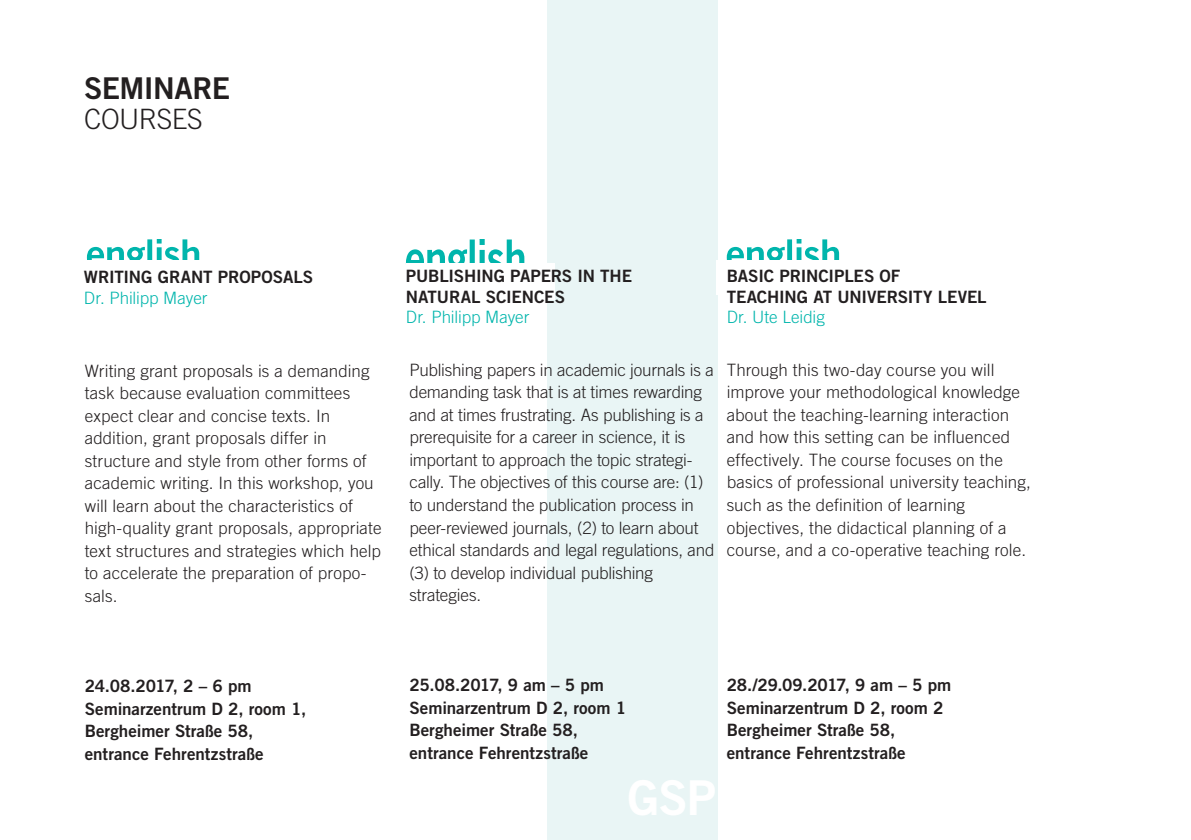
<style>
.page{position:relative;width:1191px;height:840px;background:#fff}
.page>*{position:absolute;margin:0;border:0;box-sizing:border-box;transform-origin:0 0}
.t1{font:48px "Trade Gothic LT Std Bd 2";color:#fff}
.Headline{font:30px "Trade Gothic LT Std Bd 2";letter-spacing:-.02em;color:#231f20}
.Headline-2{font:300 28px "Trade Gothic LT Std";letter-spacing:-.015em;color:#231f20}
.Fließtext_light8_5pt{font:300 17px/22.4px "Trade Gothic LT Std";letter-spacing:.005em;color:#231f20}
.Fließtext_light8_5pt-2{font:17px/22.4px "Trade Gothic LT Std Bd 2";color:#231f20}
.Fliesstext{font:17px/20.4px "Trade Gothic LT Std Bd 2";letter-spacing:-.01em;color:#231f20}
.Subhead_klein{font:17px/20.4px "Trade Gothic LT Std Bd 2";letter-spacing:-.01em;color:#231f20}
.s1{font-family:"Trade Gothic LT Std";font-weight:300;color:#00b5ac}
</style>
<div class="page">
<div style="left:547px;top:0;width:170px;height:839px;background:#e9f5f5"></div>
<svg style="left:726px;top:239px;width:113px;height:21px"></svg>
<svg style="left:87px;top:239px;width:112px;height:21px"></svg>
<svg style="left:406px;top:239px;width:118px;height:24px"></svg>
<div style="left:406px;top:263px;width:149px;height:36px;background:#fff"></div>
<p class="Headline" style="left:84px;top:70px;width:148px">SEMINARE</p>
<p class="Headline-2" style="left:84px;top:103px;width:120px">COURSES</p>
<p class="Fliesstext" style="left:84px;top:266px;width:231px">WRITING GRANT PROPOSALS<br><span class="s1">Dr. Philipp Mayer</span></p>
<p class="Fließtext_light8_5pt" style="left:85px;top:359px;width:298px">Writing grant proposals is a demanding task because evaluation committees expect clear and concise texts. In addition, grant proposals differ in structure and style from other forms of academic writing. In this workshop, you will learn about the characteristics of high-quality grant proposals, appropriate text structures and strategies which help to accelerate the preparation of propo&shy;sals.</p>
<p class="Fliesstext" style="left:406px;top:265px;width:228px">PUBLISHING PAPERS IN THE<br>NATURAL SCIENCES<br><span class="s1">Dr. Philipp Mayer</span></p>
<p class="Subhead_klein" style="left:726px;top:265px;width:175px">BASIC PRINCIPLES OF</p>
<p class="Subhead_klein" style="left:726px;top:286px;width:261px">TEACHING AT UNIVERSITY LEVEL<br><span class="s1">Dr. Ute Leidig</span></p>
<p class="Fließtext_light8_5pt" style="left:409px;top:358px;width:306px">Publishing papers in academic journals is a demanding task that is at times rewarding and at times frustrating. As publishing is a prerequisite for a career in science, it is important to approach the topic strategi&shy;cally. The objectives of this course are: (1) to understand the publication process in peer-reviewed journals, (2) to learn about ethical standards and legal regulations, and (3) to develop individual publishing strategies.</p>
<p class="Fließtext_light8_5pt" style="left:726px;top:358px;width:306px">Through this two-day course you will improve your methodological knowledge about the teaching-learning interaction and how this setting can be influenced effectively. The course focuses on the basics of professional university teaching, such as the definition of learning objectives, the didactical planning of a course, and a co-operative teaching role.</p>
<p class="Fließtext_light8_5pt-2" style="left:85px;top:674px;width:168px">24.08.2017, 2 – 6 pm</p>
<p class="Fließtext_light8_5pt-2" style="left:85px;top:696px;width:223px">Seminarzentrum D 2, room 1,<br>Bergheimer Straße 58,</p>
<p class="Fließtext_light8_5pt-2" style="left:85px;top:741px;width:180px">entrance Fehrentzstraße</p>
<p class="Fließtext_light8_5pt-2" style="left:409px;top:673px;width:196px">25.08.2017, 9 am – 5 pm</p>
<p class="Fließtext_light8_5pt-2" style="left:409px;top:695px;width:218px">Seminarzentrum D 2, room 1<br>Bergheimer Straße 58,</p>
<p class="Fließtext_light8_5pt-2" style="left:409px;top:740px;width:180px">entrance Fehrentzstraße</p>
<p class="t1" style="left:627px;top:767px;width:90px">GSP</p>
<p class="Fließtext_light8_5pt-2" style="left:726px;top:673px;width:226px">28./29.09.2017, 9 am – 5 pm<br>Seminarzentrum D 2, room 2<br>Bergheimer Straße 58,</p>
<p class="Fließtext_light8_5pt-2" style="left:726px;top:740px;width:180px">entrance Fehrentzstraße</p>
</div>
